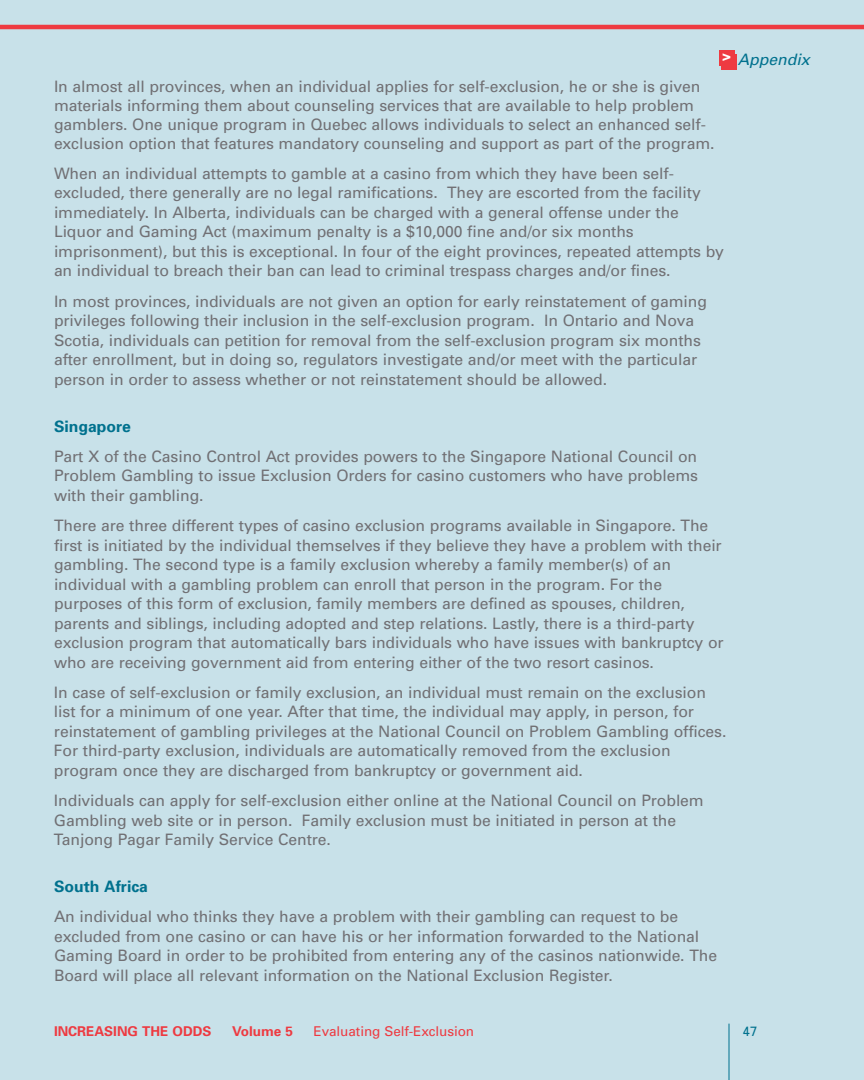
<style>
.page{position:relative;width:864px;height:1080px;background:#c8e1e9}
.page>*{position:absolute;margin:0;border:0;box-sizing:border-box;transform-origin:0 0}
.t1{font:15.75px/19.5px "Univers";letter-spacing:-.005em;color:#717074}
.t2{font:700 15.75px "Univers";color:#00718e}
.t3{font:italic 15.75px "Univers";color:#00718e}
.t4{font:700 13.5px "Univers";color:#ee3a41}
.t5{font:13.5px "Univers";letter-spacing:-.005em;color:#ee3a41}
.t6{font:13.5px "Univers";color:#00718e}
</style>
<div class="page">
<hr style="left:729px;top:1024px;width:1px;height:56px;background:#00718e">
<div style="left:721px;top:54px;width:15px;height:16px;background:#ee3a41"></div>
<hr style="left:0;top:25px;width:864px;height:4px;background:#ee3a41">
<div style="left:719px;top:50px;width:16px;height:16px;background:#ee3a41"></div>
<p class="t3" style="left:722px;top:54px;width:89px"><sup>&gt;</sup> Appendix</p>
<p class="t1" style="left:54px;top:79px;width:662px;line-height:18.8px">In almost all provinces, when an individual applies for self-exclusion, he or she is given materials informing them about counseling services that are available to help problem gamblers. One unique program in Quebec allows individuals to select an enhanced self&shy;exclusion option that features mandatory counseling and support as part of the program.</p>
<p class="t1" style="left:54px;top:165px;width:672px">When an individual attempts to gamble at a casino from which they have been self&shy;excluded, there generally are no legal ramifications. They are escorted from the facility immediately. In Alberta, individuals can be charged with a general offense under the Liquor and Gaming Act (maximum penalty is a $10,000 fine and/or six months imprisonment), but this is exceptional. In four of the eight provinces, repeated attempts by an individual to breach their ban can lead to criminal trespass charges and/or fines.</p>
<p class="t1" style="left:54px;top:293px;width:654px">In most provinces, individuals are not given an option for early reinstatement of gaming privileges following their inclusion in the self-exclusion program. In Ontario and Nova Scotia, individuals can petition for removal from the self-exclusion program six months after enrollment, but in doing so, regulators investigate and/or meet with the particular person in order to assess whether or not reinstatement should be allowed.</p>
<p class="t2" style="left:54px;top:420px;width:79px">Singapore</p>
<p class="t1" style="left:54px;top:448px;width:645px;text-align:justify">Part X of the Casino Control Act provides powers to the Singapore National Council on Problem Gambling to issue Exclusion Orders for casino customers who have problems with their gambling.</p>
<p class="t1" style="left:54px;top:517px;width:671px">There are three different types of casino exclusion programs available in Singapore. The first is initiated by the individual themselves if they believe they have a problem with their gambling. The second type is a family exclusion whereby a family member(s) of an individual with a gambling problem can enroll that person in the program. For the purposes of this form of exclusion, family members are defined as spouses, children, parents and siblings, including adopted and step relations. Lastly, there is a third-party exclusion program that automatically bars individuals who have issues with bankruptcy or who are receiving government aid from entering either of the two resort casinos.</p>
<p class="t1" style="left:54px;top:684px;width:674px">In case of self-exclusion or family exclusion, an individual must remain on the exclusion list for a minimum of one year. After that time, the individual may apply, in person, for reinstatement of gambling privileges at the National Council on Problem Gambling offices.<br>For third-party exclusion, individuals are automatically removed from the exclusion program once they are discharged from bankruptcy or government aid.</p>
<p class="t1" style="left:54px;top:792px;width:651px">Individuals can apply for self-exclusion either online at the National Council on Problem<br>Gambling web site or in person. Family exclusion must be initiated in person at the<br>Tanjong Pagar Family Service Centre.</p>
<p class="t2" style="left:54px;top:881px;width:96px">South Africa</p>
<p class="t1" style="left:54px;top:908px;width:665px">An individual who thinks they have a problem with their gambling can request to be excluded from one casino or can have his or her information forwarded to the National Gaming Board in order to be prohibited from entering any of the casinos nationwide. The Board will place all relevant information on the National Exclusion Register.</p>
<p class="t4" style="left:54px;top:1026px;width:159px">INCREASING THE ODDS</p>
<p class="t4" style="left:232px;top:1026px;width:62px">Volume 5</p>
<p class="t5" style="left:314px;top:1026px;width:162px">Evaluating Self-Exclusion</p>
<p class="t6" style="left:742px;top:1026px;width:17px">47</p>
</div>
